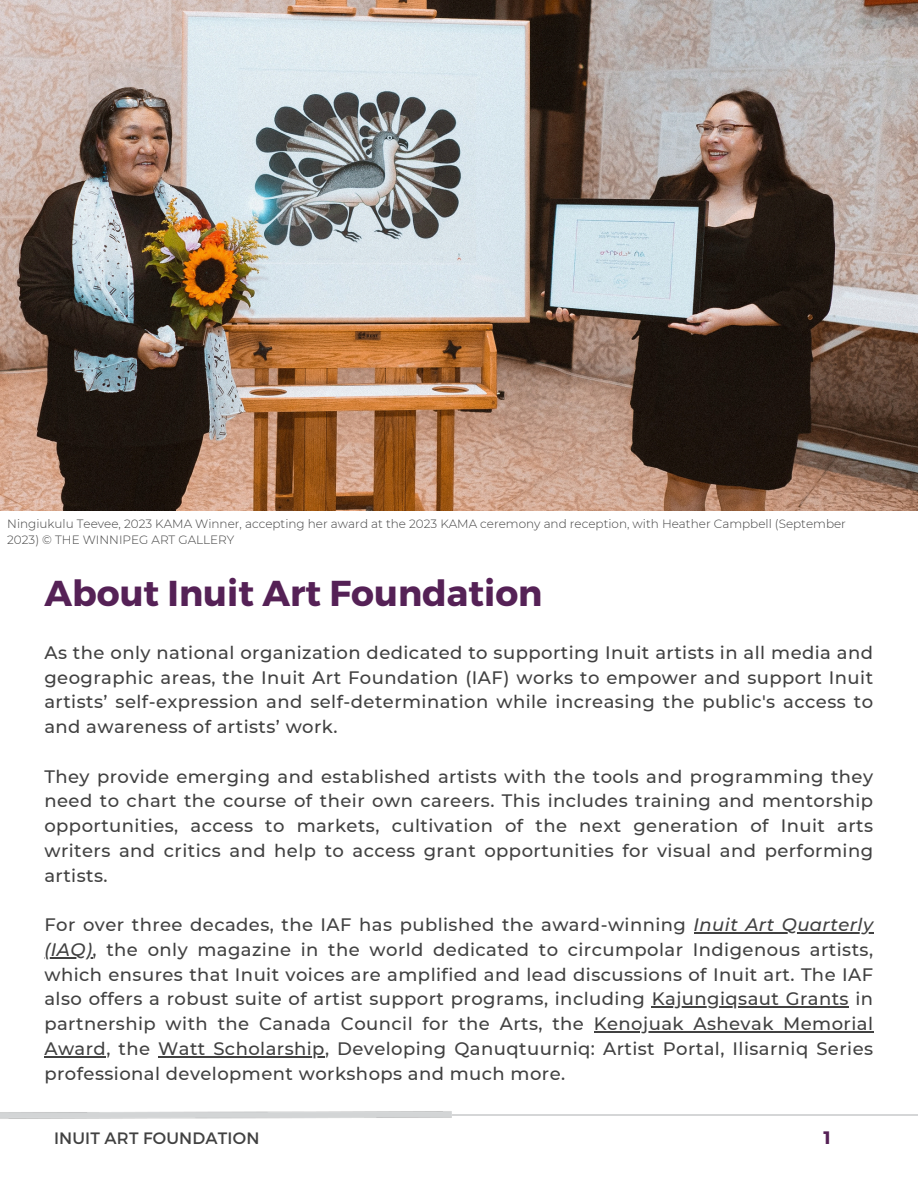
<style>
.page{position:relative;width:918px;height:1188px;background:#fff}
.page>*{position:absolute;margin:0;border:0;box-sizing:border-box;transform-origin:0 0}
.t1{font:700 36px "Montserrat";color:#552156}
.t2{font:500 18px/24.8px "Montserrat";letter-spacing:.025em;color:#414141;text-align:justify}
.t3{font:700 18px "Montserrat";color:#552156}
.t4{font:16.5px "Montserrat";letter-spacing:.01em;color:#414141}
.t5{font:300 12px/16px "Montserrat";color:#414141}
.s1{font-style:italic}
</style>
<div class="page">
<hr style="left:694px;top:932px;width:180px;height:1px;background:#414141">
<hr style="left:44px;top:957px;width:49px;height:1px;background:#414141">
<hr style="left:652px;top:1007px;width:197px;height:1px;background:#414141">
<hr style="left:594px;top:1031px;width:280px;height:1px;background:#414141">
<hr style="left:44px;top:1056px;width:62px;height:1px;background:#414141">
<hr style="left:158px;top:1056px;width:167px;height:1px;background:#414141">
<img style="left:0;top:0;width:918px;height:510px">
<p class="t5" style="left:7px;top:516px;width:840px">Ningiukulu Teevee, 2023 KAMA Winner, accepting her award at the 2023 KAMA ceremony and reception, with Heather Campbell (September<br>2023) © THE WINNIPEG ART GALLERY</p>
<p class="t1" style="left:44px;top:570px;width:500px">About Inuit Art Foundation</p>
<p class="t2" style="left:44px;top:640px;width:830px">As the only national organization dedicated to supporting Inuit artists in all media and geographic areas, the Inuit Art Foundation (IAF) works to empower and support Inuit artists’ self-expression and self-determination while increasing the public's access to and awareness of artists’ work.</p>
<p class="t2" style="left:44px;top:764px;width:830px">They provide emerging and established artists with the tools and programming they need to chart the course of their own careers. This includes training and mentorship opportunities, access to markets, cultivation of the next generation of Inuit arts writers and critics and help to access grant opportunities for visual and performing artists.</p>
<p class="t2" style="left:44px;top:912px;width:830px">For over three decades, the IAF has published the award-winning <span class="s1">Inuit Art Quarterly</span></p>
<h3 class="t2" style="left:44px;top:937px;width:830px"><span class="s1">(IAQ)</span>, the only magazine in the world dedicated to circumpolar Indigenous artists, which ensures that Inuit voices are amplified and lead discussions of Inuit art. The IAF also offers a robust suite of artist support programs, including Kajungiqsaut Grants in</h3>
<h3 class="t2" style="left:44px;top:1011px;width:541px">partnership with the Canada Council for the Arts, the</h3>
<h3 class="t2" style="left:44px;top:1011px;width:830px;text-align:right">Kenojuak Ashevak Memorial<br>Award, the Watt Scholarship, Developing Qanuqtuurniq: Artist Portal, Ilisarniq Series</h3>
<p class="t2" style="left:44px;top:1061px;width:522px">professional development workshops and much more.</p>
<h2 class="t4" style="left:54px;top:1128px;width:207px">INUIT ART FOUNDATION</h2>
<p class="t3" style="left:824px;top:1126px;width:9px">1</p>
</div>
